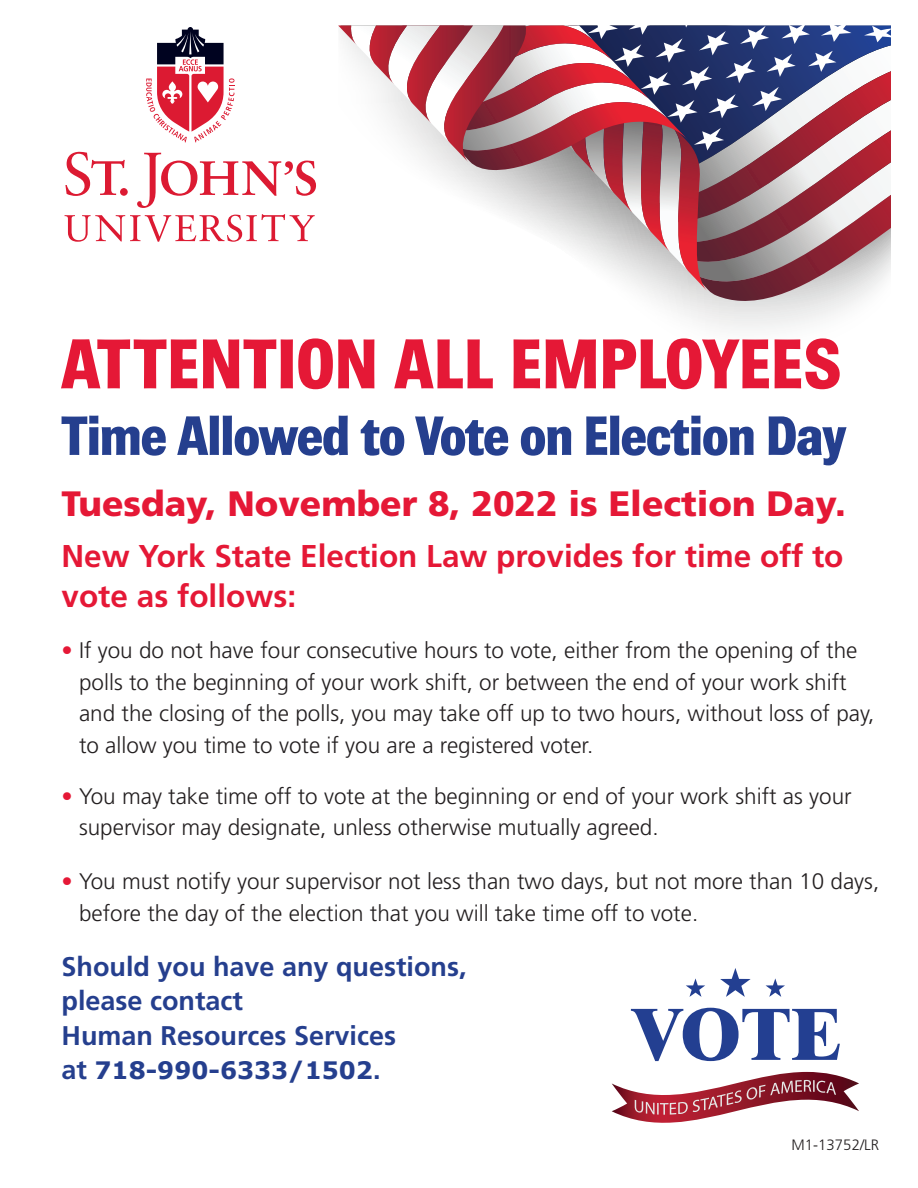
<style>
.page{position:relative;width:918px;height:1188px;background:#fff}
.page>*{position:absolute;margin:0;border:0;box-sizing:border-box;transform-origin:0 0}
.t1{font:800 70.5px "Brown";letter-spacing:.025em;color:#e51836}
.t2{font:800 55.5px "Brown";color:#253f8e}
.t3{font:900 35.25px "Frutiger";color:#e51836}
.t4{font:700 31.5px/40.5px "Frutiger";color:#e51836}
.t5{font:700 27px/34.5px "Frutiger";color:#253f8e}
.t6{font:700 24px "Verdana";color:#253f8e}
.t7{font:300 22.5px/31.5px "Frutiger";color:#231f20}
.t8{font:300 15px "Frutiger";color:#231f20}
.s1{color:#e51836}
.s2{font-family:"Frutiger";font-size:27px}
</style>
<div class="page">
<svg style="left:667px;top:303px;width:187px;height:26px"></svg>
<svg style="left:338px;top:26px;width:553px;height:277px"></svg>
<svg style="left:612px;top:1072px;width:247px;height:51px"></svg>
<svg style="left:766px;top:978px;width:19px;height:19px"></svg>
<svg style="left:720px;top:968px;width:31px;height:29px"></svg>
<svg style="left:686px;top:978px;width:19px;height:19px"></svg>
<svg style="left:631px;top:1008px;width:209px;height:53px"></svg>
<svg style="left:65px;top:214px;width:250px;height:28px"></svg>
<svg style="left:65px;top:152px;width:60px;height:44px"></svg>
<div style="left:120px;top:188px;width:8px;height:8px;background:#dc1a32;border-radius:50%"></div>
<svg style="left:137px;top:153px;width:179px;height:55px"></svg>
<svg style="left:146px;top:27px;width:88px;height:116px"></svg>
<h1 class="t1" style="left:62px;top:324px;width:781px">ATTENTION ALL EMPLOYEES</h1>
<h2 class="t2" style="left:62px;top:405px;width:786px">Time Allowed to Vote on Election Day</h2>
<h3 class="t3" style="left:62px;top:482px;width:786px">Tuesday, November 8, 2022 is Election Day.</h3>
<h3 class="t4" style="left:62px;top:535px;width:783px">New York State Election Law provides for time off to vote as follows:</h3>
<p class="t7" style="left:79px;top:634px;width:797px;text-indent:-18px"><span class="s1">•</span> If you do not have four consecutive hours to vote, either from the opening of the polls to the beginning of your work shift, or between the end of your work shift and the closing of the polls, you may take off up to two hours, without loss of pay, to allow you time to vote if you are a registered voter.</p>
<p class="t7" style="left:79px;top:780px;width:774px;text-indent:-18px"><span class="s1">•</span> You may take time off to vote at the beginning or end of your work shift as your supervisor may designate, unless otherwise mutually agreed.</p>
<p class="t7" style="left:79px;top:865px;width:802px;text-indent:-18px"><span class="s1">•</span> You must notify your supervisor not less than two days, but not more than 10 days, before the day of the election that you will take time off to vote.</p>
<p class="t5" style="left:62px;top:949px;width:407px">Should you have any questions, please contact<br>Human Resources Services</p>
<p class="t6" style="left:62px;top:1055px;width:320px"><span class="s2">at</span> 718-990-6333/1502<span class="s2">.</span></p>
<p class="t8" style="left:792px;top:1137px;width:89px">M1-13752/LR</p>
</div>
